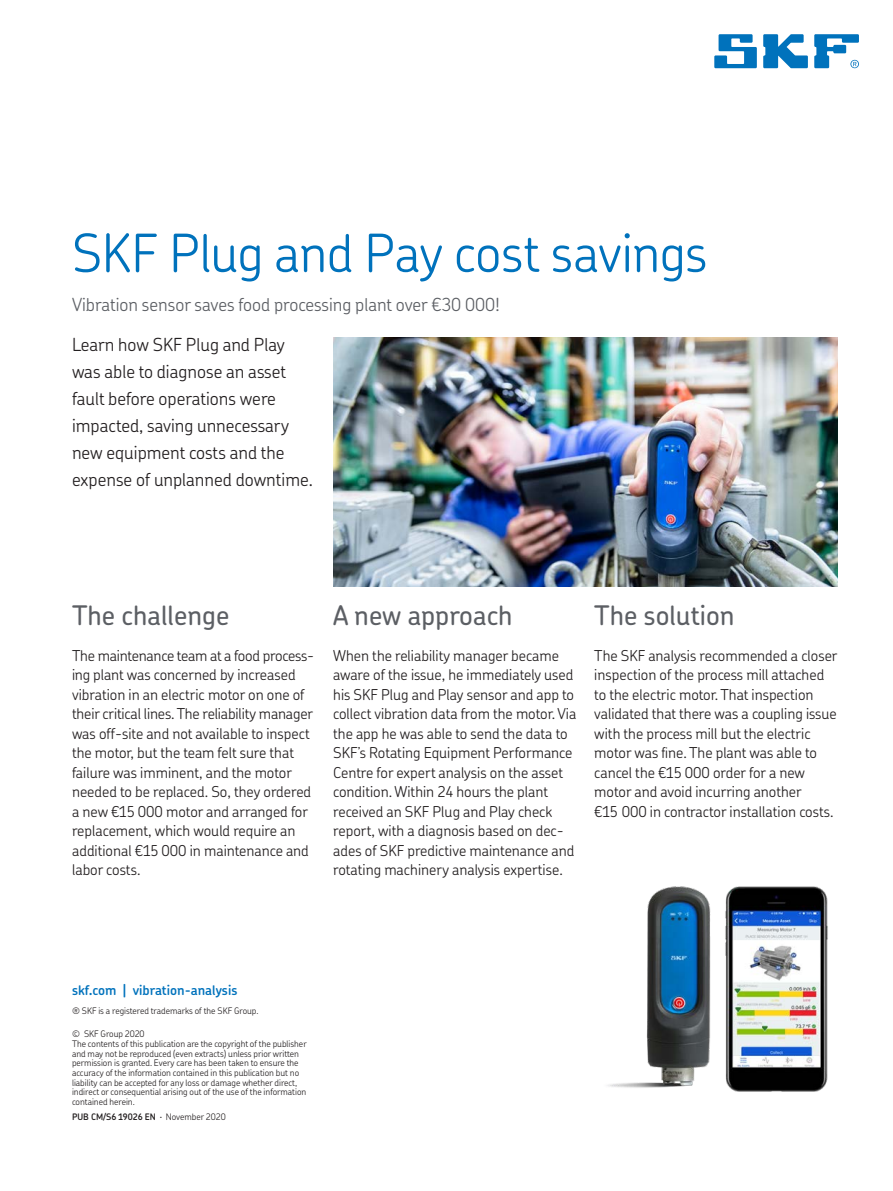
<style>
.page{position:relative;width:893px;height:1191px;background:#fff}
.page>*{position:absolute;margin:0;border:0;box-sizing:border-box;transform-origin:0 0}
.t1{font:300 52.5px "SKF Chevin OT";letter-spacing:-.01em;color:#0072bc}
.t2{font:500 27px "SKF Chevin OT";color:#5c5f64}
.t3{font:300 18px/27px "SKF Chevin OT";color:#231f20}
.t4{font:300 18px "SKF Chevin OT";color:#5c5f64}
.t5{font:300 15px/19.5px "SKF Chevin OT";color:#231f20}
.t6{font:600 13.5px "SKF Chevin OT";color:#0072bc}
.t7{font:300 9px/9.8px "SKF Chevin OT";color:#231f20}
.t8{font:600 9px "SKF Chevin OT";color:#231f20}
.s1{font-weight:300}
</style>
<div class="page">
<img style="left:333px;top:338px;width:504px;height:249px">
<img style="left:607px;top:886px;width:104px;height:202px">
<img style="left:725px;top:886px;width:103px;height:206px">
<svg style="left:714px;top:34px;width:42px;height:34px"></svg>
<svg style="left:763px;top:34px;width:44px;height:34px"></svg>
<svg style="left:814px;top:34px;width:44px;height:34px"></svg>
<h1 class="t1" style="left:72px;top:205px;width:637px">SKF Plug and Pay cost savings</h1>
<p class="t4" style="left:72px;top:288px;width:429px">Vibration sensor saves food processing plant over €30 000!</p>
<p class="t3" style="left:72px;top:329px;width:242px">Learn how SKF Plug and Play was able to diagnose an asset fault before operations were impacted, saving unnecessary new equipment costs and the expense of unplanned downtime.</p>
<h2 class="t2" style="left:72px;top:590px;width:159px">The challenge</h2>
<p class="t5" style="left:72px;top:643px;width:243px">The maintenance team at a food process&shy;ing plant was concerned by increased vibration in an electric motor on one of their critical lines. The reliability manager was off-site and not available to inspect the motor, but the team felt sure that failure was imminent, and the motor needed to be replaced. So, they ordered a new €15 000 motor and arranged for replacement, which would require an additional €15 000 in maintenance and labor costs.</p>
<h2 class="t2" style="left:333px;top:590px;width:181px">A new approach</h2>
<p class="t5" style="left:333px;top:643px;width:245px">When the reliability manager became aware of the issue, he immediately used his SKF Plug and Play sensor and app to collect vibration data from the motor. Via the app he was able to send the data to SKF’s Rotating Equipment Performance Centre for expert analysis on the asset condition. Within 24 hours the plant received an SKF Plug and Play check report, with a diagnosis based on dec&shy;ades of SKF predictive maintenance and rotating machinery analysis expertise.</p>
<h2 class="t2" style="left:594px;top:590px;width:142px">The solution</h2>
<p class="t5" style="left:594px;top:643px;width:245px">The SKF analysis recommended a closer inspection of the process mill attached to the electric motor. That inspection validated that there was a coupling issue with the process mill but the electric motor was fine. The plant was able to cancel the €15 000 order for a new motor and avoid incurring another<br>€15 000 in contractor installation costs.</p>
<p class="t6" style="left:72px;top:978px;width:167px">skf.com | vibration-analysis</p>
<p class="t7" style="left:72px;top:1005px;width:188px">® SKF is a registered trademarks of the SKF Group.</p>
<p class="t7" style="left:72px;top:1028px;width:236px">© SKF Group 2020<br>The contents of this publication are the copyright of the publisher and may not be reproduced (even extracts) unless prior written permission is granted. Every care has been taken to ensure the accuracy of the information contained in this publication but no liability can be accepted for any loss or damage whether direct, indirect or consequential arising out of the use of the information contained herein.</p>
<p class="t8" style="left:72px;top:1108px;width:155px">PUB CM/S6 19026 EN <span class="s1">· November 2020</span></p>
</div>
